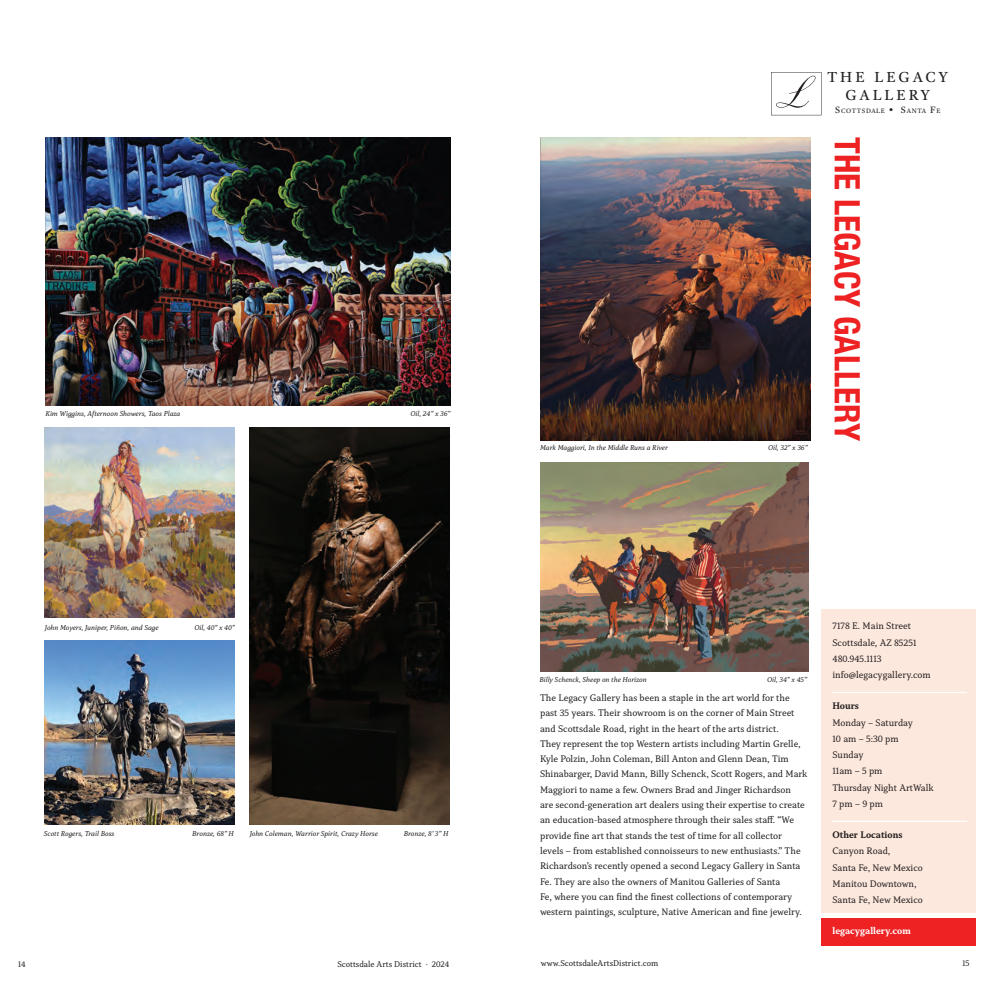
<style>
.page{position:relative;width:990px;height:990px;background:#fff}
.page>*{position:absolute;margin:0;border:0;box-sizing:border-box;transform-origin:0 0}
.MSG__Gallery_Name-L{font:700 condensed 35px "Helvetica Neue";color:#ee2123}
.t1{font:14.38px/17.4px "Tiro Telugu";letter-spacing:.215em;color:#231f20;text-align:center}
.MSG__Gallery_Bio{font:10px/15.2px "Capitolina";color:#231f20}
.MSG__Side_Bar_Item-R{font:10px/16.2px "Capitolina";color:#231f20}
.MSG__Side_Bar_Sub-R{font:700 10px "Capitolina";color:#231f20}
.MSG__Side_Bar-Web{font:700 10px "Capitolina";color:#fff}
.t2{font:8.75px "Capitolina";color:#231f20}
.MSG__Artworkinfo{font:italic 7.5px "Capitolina";color:#231f20}
.t3{font:6.38px "Tiro Telugu";letter-spacing:.1em;color:#231f20}
.s1{font-size:9px}
</style>
<div class="page">
<img style="left:45px;top:137px;width:405px;height:268px">
<div style="left:821px;top:918px;width:154px;height:27px;background:#ee2123"></div>
<div style="left:821px;top:610px;width:154px;height:303px;background:#fde8dd"></div>
<hr style="left:833px;top:692px;width:134px;height:1px;background:#fff">
<hr style="left:833px;top:821px;width:134px;height:1px;background:#fff">
<svg style="left:771px;top:72px;width:51px;height:43px"></svg>
<img style="left:540px;top:462px;width:269px;height:209px">
<img style="left:540px;top:137px;width:270px;height:303px">
<img style="left:250px;top:427px;width:200px;height:398px">
<img style="left:45px;top:427px;width:190px;height:190px">
<img style="left:45px;top:640px;width:190px;height:185px">
<p class="MSG__Artworkinfo" style="left:45px;top:409px;width:136px">Kim Wiggins, Afternoon Showers, Taos Plaza</p>
<p class="MSG__Artworkinfo" style="left:411px;top:409px;width:41px">Oil, 24” x 36”</p>
<p class="MSG__Artworkinfo" style="left:45px;top:623px;width:115px">John Moyers, Juniper, Piñon, and Sage</p>
<p class="MSG__Artworkinfo" style="left:194px;top:623px;width:42px">Oil, 40” x 40”</p>
<p class="MSG__Artworkinfo" style="left:44px;top:829px;width:72px">Scott Rogers, Trail Boss</p>
<p class="MSG__Artworkinfo" style="left:192px;top:829px;width:43px">Bronze, 68” H</p>
<p class="MSG__Artworkinfo" style="left:250px;top:829px;width:130px">John Coleman, Warrior Spirit, Crazy Horse</p>
<p class="MSG__Artworkinfo" style="left:404px;top:829px;width:46px">Bronze, 8’ 3” H</p>
<p class="MSG__Artworkinfo" style="left:540px;top:443px;width:129px">Mark Maggiori, In the Middle Runs a River</p>
<p class="MSG__Artworkinfo" style="left:768px;top:443px;width:41px">Oil, 32” x 36”</p>
<p class="t1" style="left:827px;top:69px;width:122px">THE LEGACY<br>GALLERY</p>
<p class="t3" style="left:835px;top:107px;width:107px"><span class="s1">S</span>COTTSDALE <span class="s1">• S</span>ANTA <span class="s1">F</span>E</p>
<p class="MSG__Gallery_Name-L" style="left:877px;top:137px;width:306px;rotate:90deg">THE LEGACY GALLERY</p>
<p class="MSG__Artworkinfo" style="left:539px;top:676px;width:109px">Billy Schenck, Sheep on the Horizon</p>
<p class="MSG__Artworkinfo" style="left:767px;top:676px;width:41px">Oil, 34” x 45”</p>
<p class="MSG__Gallery_Bio" style="left:540px;top:690px;width:269px">The Legacy Gallery has been a staple in the art world for the past 35 years. Their showroom is on the corner of Main Street and Scottsdale Road, right in the heart of the arts district.<br>They represent the top Western artists including Martin Grelle, Kyle Polzin, John Coleman, Bill Anton and Glenn Dean, Tim Shinabarger, David Mann, Billy Schenck, Scott Rogers, and Mark Maggiori to name a few. Owners Brad and Jinger Richardson<br>are second-generation art dealers using their expertise to create an education-based atmosphere through their sales staff. “We provide fine art that stands the test of time for all collector levels – from established connoisseurs to new enthusiasts.” The Richardson’s recently opened a second Legacy Gallery in Santa Fe. They are also the owners of Manitou Galleries of Santa<br>Fe, where you can find the finest collections of contemporary western paintings, sculpture, Native American and fine jewelry.</p>
<p class="MSG__Side_Bar_Item-R" style="left:833px;top:618px;width:80px">7178 E. Main Street</p>
<p class="MSG__Side_Bar_Item-R" style="left:833px;top:634px;width:86px">Scottsdale, AZ 85251</p>
<p class="MSG__Side_Bar_Item-R" style="left:833px;top:651px;width:51px">480.945.1113</p>
<p class="MSG__Side_Bar_Item-R" style="left:833px;top:667px;width:100px">info@legacygallery.com</p>
<p class="MSG__Side_Bar_Sub-R" style="left:833px;top:700px;width:28px">Hours</p>
<p class="MSG__Side_Bar_Item-R" style="left:833px;top:714px;width:82px">Monday – Saturday</p>
<p class="MSG__Side_Bar_Item-R" style="left:833px;top:731px;width:68px">10 am – 5:30 pm</p>
<p class="MSG__Side_Bar_Item-R" style="left:833px;top:747px;width:32px">Sunday</p>
<p class="MSG__Side_Bar_Item-R" style="left:833px;top:763px;width:52px">11am – 5 pm</p>
<p class="MSG__Side_Bar_Item-R" style="left:833px;top:779px;width:103px">Thursday Night ArtWalk</p>
<p class="MSG__Side_Bar_Item-R" style="left:833px;top:796px;width:52px">7 pm – 9 pm</p>
<p class="MSG__Side_Bar_Sub-R" style="left:833px;top:829px;width:72px">Other Locations</p>
<p class="MSG__Side_Bar_Item-R" style="left:833px;top:843px;width:92px">Canyon Road,<br>Santa Fe, New Mexico</p>
<p class="MSG__Side_Bar_Item-R" style="left:833px;top:876px;width:92px">Manitou Downtown,<br>Santa Fe, New Mexico</p>
<p class="MSG__Side_Bar-Web" style="left:833px;top:925px;width:80px">legacygallery.com</p>
<p class="t2" style="left:18px;top:959px;width:9px">14</p>
<p class="t2" style="left:337px;top:959px;width:113px">Scottsdale Arts District · 2024</p>
<p class="t2" style="left:541px;top:958px;width:119px">www.ScottsdaleArtsDistrict.com</p>
<p class="t2" style="left:962px;top:958px;width:9px">15</p>
</div>
